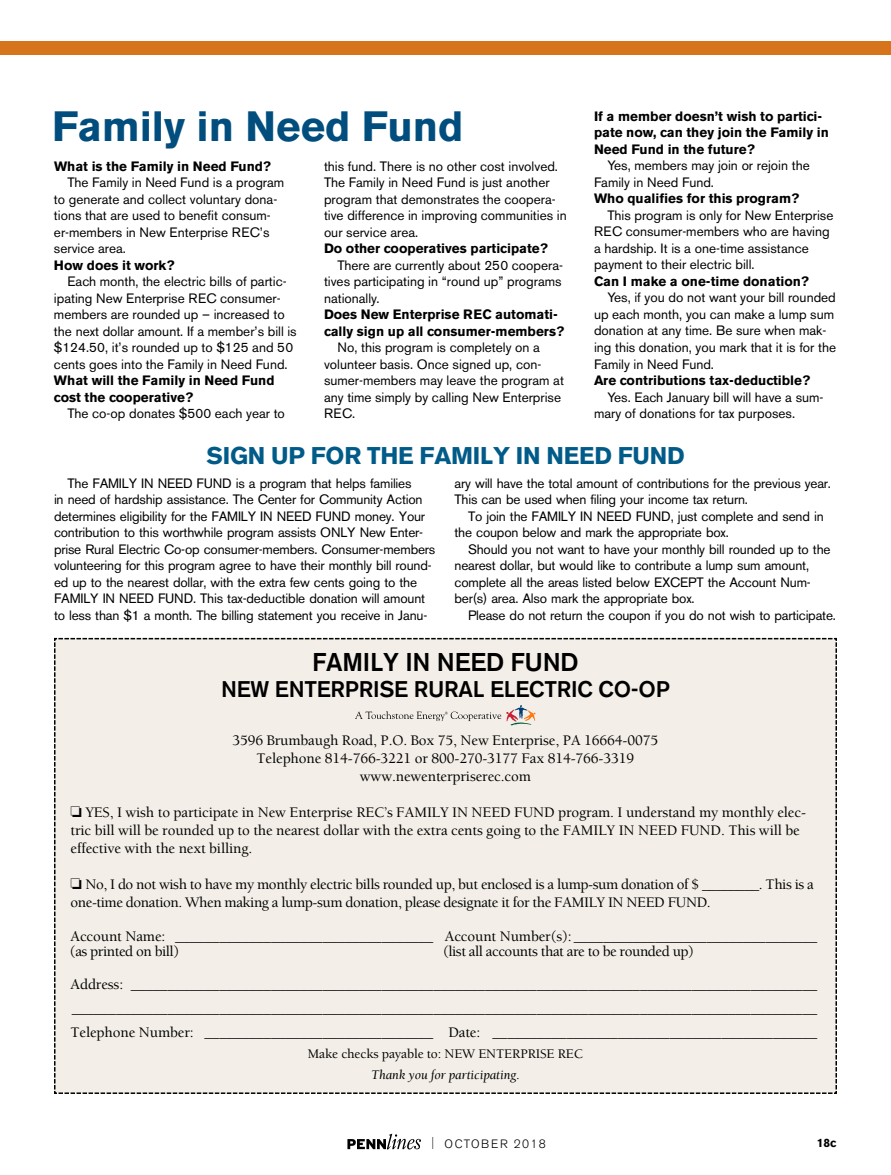
<style>
.page{position:relative;width:891px;height:1175px;background:#fff}
.page>*{position:absolute;margin:0;border:0;box-sizing:border-box;transform-origin:0 0}
.t1{font:700 42px "Akzidenz Grotesk BE";color:#014e7e}
.t2{font:500 25.5px "Akzidenz Grotesk BE";letter-spacing:-.01em;color:#000}
.t3{font:700 24px "Akzidenz Grotesk BE";letter-spacing:-.01em;color:#005b89}
.t4{font:500 22.5px "Akzidenz Grotesk BE";letter-spacing:-.01em;color:#000}
.t5{font:500 15px/18px "Berkeley Std";letter-spacing:-.01em;color:#000;text-align:center}
.t6{font:500 15px/18px "Berkeley Std";letter-spacing:-.03em;color:#000}
.t7{font:13.5px/16.5px "Akzidenz Grotesk BE";color:#000}
.t8{font:700 13.5px/16.5px "Akzidenz Grotesk BE";color:#000}
.t9{font:500 13.5px "Berkeley Std";letter-spacing:-.01em;color:#000}
.t10{font:italic 13.5px "Berkeley Std";letter-spacing:-.01em;color:#000}
.t11{font:300 12px "Akzidenz Grotesk BE";letter-spacing:.11em;color:#000}
.t12{font:700 12px "Akzidenz Grotesk BE";color:#000}
.s1{font-stretch:condensed}
</style>
<div class="page">
<svg style="left:347px;top:1133px;width:74px;height:16px"></svg>
<div style="left:0;top:41px;width:891px;height:14px;background:#d5741a"></div>
<div style="left:54px;top:638px;width:783px;height:456px;background:#f3efe8"></div>
<h1 class="t1" style="left:52px;top:102px;width:413px">Family in Need Fund</h1>
<p class="t8" style="left:54px;top:158px;width:219px">What is the Family in Need Fund?</p>
<p class="t7" style="left:54px;top:174px;width:232px;text-indent:14px">The Family in Need Fund is a program to generate and collect voluntary dona&shy;tions that are used to benefit consum&shy;er-members in New Enterprise REC’s service area.</p>
<p class="t8" style="left:54px;top:257px;width:122px">How does it work?</p>
<p class="t7" style="left:54px;top:273px;width:244px;text-indent:14px">Each month, the electric bills of partic&shy;ipating New Enterprise REC consumer&shy;members are rounded up – increased to the next dollar amount. If a member’s bill is $124.50, it’s rounded up to $125 and 50 cents goes into the Family in Need Fund.</p>
<p class="t8" style="left:54px;top:372px;width:222px">What will the Family in Need Fund cost the cooperative?</p>
<p class="t7" style="left:67px;top:405px;width:219px">The co-op donates $500 each year to</p>
<p class="t7" style="left:324px;top:158px;width:244px">this fund. There is no other cost involved.<br>The Family in Need Fund is just another program that demonstrates the coopera&shy;tive difference in improving communities in our service area.</p>
<p class="t8" style="left:324px;top:240px;width:225px">Do other cooperatives participate?</p>
<p class="t7" style="left:324px;top:257px;width:241px;text-align:justify;text-indent:14px">There are currently about 250 coopera&shy;tives participating in “round up” programs nationally.</p>
<p class="t8" style="left:324px;top:306px;width:242px">Does New Enterprise REC automati&shy;cally sign up all consumer-members?</p>
<p class="t7" style="left:324px;top:339px;width:241px;text-indent:14px">No, this program is completely on a volunteer basis. Once signed up, con&shy;sumer-members may leave the program at any time simply by calling New Enterprise<br>REC.</p>
<p class="t8" style="left:594px;top:108px;width:236px">If a member doesn’t wish to partici&shy;pate now, can they join the Family in<br>Need Fund in the future?</p>
<p class="t7" style="left:594px;top:157px;width:217px;text-indent:14px">Yes, members may join or rejoin the<br>Family in Need Fund.</p>
<p class="t8" style="left:594px;top:191px;width:207px">Who qualifies for this program?</p>
<p class="t7" style="left:594px;top:207px;width:241px;text-indent:14px">This program is only for New Enterprise REC consumer-members who are having a hardship. It is a one-time assistance payment to their electric bill.</p>
<p class="t8" style="left:594px;top:273px;width:217px">Can I make a one-time donation?</p>
<p class="t7" style="left:594px;top:289px;width:244px;text-indent:14px">Yes, if you do not want your bill rounded up each month, you can make a lump sum donation at any time. Be sure when mak&shy;ing this donation, you mark that it is for the Family in Need Fund.</p>
<p class="t8" style="left:594px;top:372px;width:218px">Are contributions tax-deductible?</p>
<p class="t7" style="left:594px;top:388px;width:231px;text-indent:14px">Yes. Each January bill will have a sum&shy;mary of donations for tax purposes.</p>
<h3 class="t3" style="left:206px;top:441px;width:477px">SIGN UP FOR THE FAMILY IN NEED FUND</h3>
<p class="t7" style="left:54px;top:475px;width:383px;text-indent:14px">The FAMILY IN NEED FUND is a program that helps families<br>in need of hardship assistance. The Center for Community Action determines eligibility for the FAMILY IN NEED FUND money. Your contribution to this worthwhile program assists ONLY New Enter&shy;prise Rural Electric Co-op consumer-members. Consumer-members volunteering for this program agree to have their monthly bill round&shy;ed up to the nearest dollar, with the extra few cents going to the FAMILY IN NEED FUND. This tax-deductible donation will amount to less than $1 a month. The billing statement you receive in Janu-</p>
<p class="t7" style="left:455px;top:475px;width:378px">ary will have the total amount of contributions for the previous year.<br>This can be used when filing your income tax return.</p>
<p class="t7" style="left:455px;top:508px;width:371px;text-indent:14px">To join the FAMILY IN NEED FUND, just complete and send in the coupon below and mark the appropriate box.</p>
<p class="t7" style="left:455px;top:541px;width:378px;text-indent:14px">Should you not want to have your monthly bill rounded up to the nearest dollar, but would like to contribute a lump sum amount, complete all the areas listed below EXCEPT the Account Num&shy;ber(s) area. Also mark the appropriate box.</p>
<p class="t7" style="left:468px;top:607px;width:369px">Please do not return the coupon if you do not wish to participate.</p>
<h2 class="t2" style="left:312px;top:646px;width:268px">FAMILY IN NEED FUND</h2>
<h3 class="t4" style="left:221px;top:675px;width:450px">NEW ENTERPRISE RURAL ELECTRIC CO-OP</h3>
<p class="t5" style="left:233px;top:731px;width:427px">3596 Brumbaugh Road, P.O. Box 75, New Enterprise, PA 16664-0075<br>Telephone 814-766-3221 or 800-270-3177 Fax 814-766-3319 www.newenterpriserec.com</p>
<p class="t5" style="left:70px;top:803px;width:737px;text-align:left">□ YES, I wish to participate in New Enterprise REC’s FAMILY IN NEED FUND program. I understand my monthly elec&shy;tric bill will be rounded up to the nearest dollar with the extra cents going to the FAMILY IN NEED FUND. This will be effective with the next billing.</p>
<p class="t6" style="left:70px;top:875px;width:745px">□ No, I do not wish to have my monthly electric bills rounded up, but enclosed is a lump-sum donation of $ ________. This is a one-time donation. When making a lump-sum donation, please designate it for the FAMILY IN NEED FUND.</p>
<p class="t5" style="left:70px;top:928px;width:748px">Account Name: ___________________________________ Account Number(s): _________________________________</p>
<p class="t5" style="left:70px;top:973px;width:748px;line-height:24px;text-align:justify">Address: _____________________________________________________________________________________________ _____________________________________________________________________________________________________ Telephone Number: _______________________________ Date: ____________________________________________</p>
<p class="t9" style="left:308px;top:1047px;width:277px">Make checks payable to: NEW ENTERPRISE REC</p>
<p class="t10" style="left:371px;top:1068px;width:150px">Thank you for participating.</p>
<p class="t6" style="left:70px;top:942px;width:111px">(as printed on bill)</p>
<p class="t6" style="left:443px;top:942px;width:253px">(list all accounts that are to be rounded up)</p>
<p class="t11" style="left:431px;top:1137px;width:116px"><span class="s1">|</span> OCTOBER 2018</p>
<p class="t12" style="left:817px;top:1135px;width:21px">18c</p>
</div>
